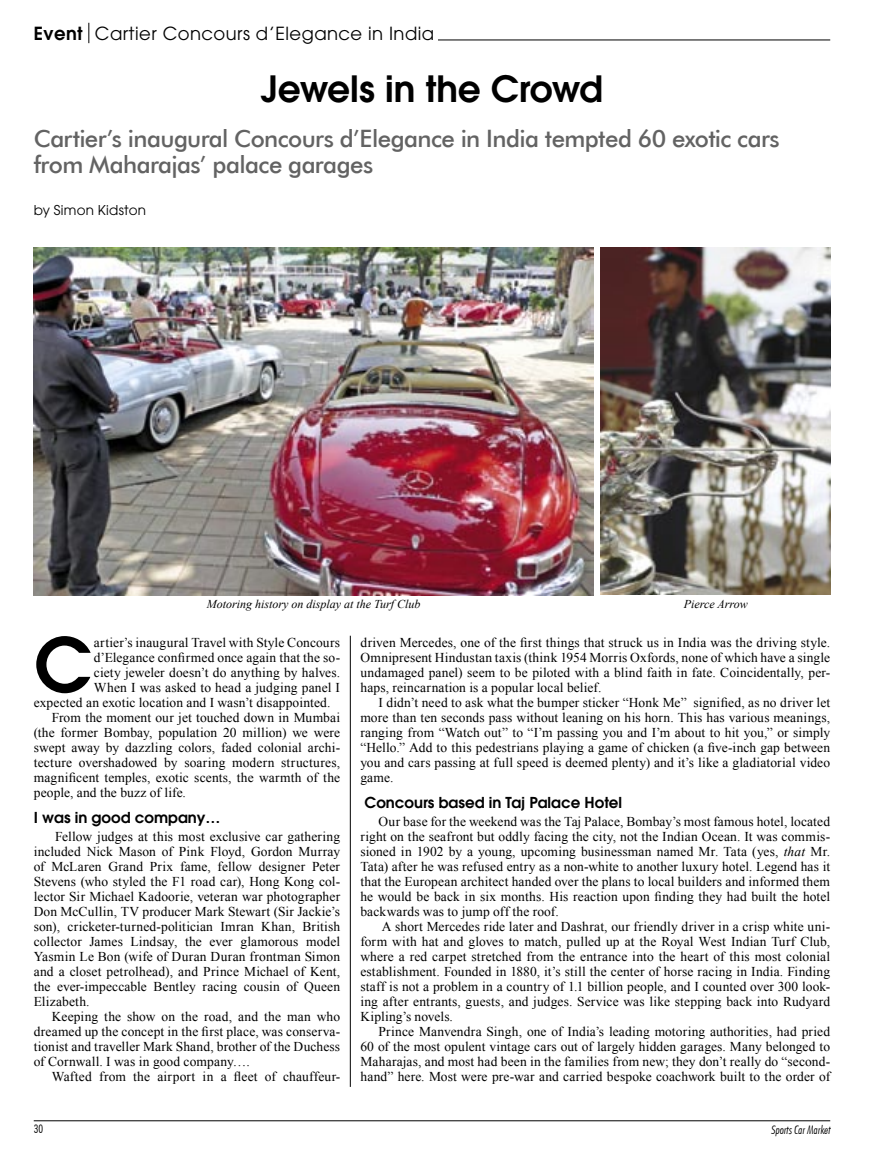
<style>
.page{position:relative;width:891px;height:1161px;background:#fff}
.page>*{position:absolute;margin:0;border:0;box-sizing:border-box;transform-origin:0 0}
.Body_Text{font:600 74.25px "Avant Garde";color:#000}
.t1{font:600 36px "Avant Garde";letter-spacing:-.005em;color:#000}
.Teaser{font:24px/25.5px "Futuri Regular SWFTE";letter-spacing:-.025em;color:#636363}
.t2{font:18px "Avant Garde";letter-spacing:.025em;color:#000}
.Subhead{font:600 15px "Avant Garde";color:#000}
.Body_Text-2{font:13.5px/15px "Times New Roman";letter-spacing:.01em;color:#000;text-align:justify}
.by_line{font:13.5px "Avant Garde";letter-spacing:.02em;color:#000}
.t3{font:italic 12px "Times New Roman";color:#000}
.t4{font:11.85px "Futuri Condensed Light Oblique SWFTE";color:#000}
.t5{font:11.85px "Futuri Condensed Light Regular SWFTE";color:#000}
.s1{font-weight:600}
.s2{font-style:italic}
</style>
<div class="page">
<hr style="left:34px;top:1121px;width:796px;height:1px;background:#000">
<svg style="left:89px;top:23px;width:1px;height:20px"></svg>
<hr style="left:438px;top:40px;width:392px;height:1px;background:#000">
<img style="left:34px;top:248px;width:559px;height:348px">
<img style="left:601px;top:248px;width:229px;height:347px">
<hr style="left:350px;top:636px;width:1px;height:451px;background:#000">
<p class="t2" style="left:34px;top:23px;width:402px"><span class="s1">Event</span> Cartier Concours d’Elegance in India</p>
<p class="t1" style="left:261px;top:65px;width:344px">Jewels in the Crowd</p>
<p class="Teaser" style="left:34px;top:126px;width:748px">Cartier’s inaugural Concours d’Elegance in India tempted 60 exotic cars from Maharajas’ palace garages</p>
<p class="by_line" style="left:34px;top:202px;width:114px">by Simon Kidston</p>
<p class="t3" style="left:207px;top:596px;width:215px">Motoring history on display at the Turf Club</p>
<p class="t3" style="left:684px;top:596px;width:65px">Pierce Arrow</p>
<p class="Body_Text" style="left:34px;top:616px;width:59px">C</p>
<p class="Body_Text-2" style="left:94px;top:635px;width:248px">artier’s inaugural Travel with Style Concours</p>
<p class="Body_Text-2" style="left:94px;top:650px;width:248px">d’Elegance confirmed once again that the so-</p>
<p class="Body_Text-2" style="left:94px;top:665px;width:248px">ciety jeweler doesn’t do anything by halves.</p>
<p class="Body_Text-2" style="left:94px;top:680px;width:248px">When I was asked to head a judging panel I</p>
<p class="Body_Text-2" style="left:34px;top:695px;width:298px">expected an exotic location and I wasn’t disappointed.</p>
<p class="Body_Text-2" style="left:34px;top:710px;width:308px;text-indent:18px">From the moment our jet touched down in Mumbai (the former Bombay, population 20 million) we were swept away by dazzling colors, faded colonial archi&shy;tecture overshadowed by soaring modern structures, magnificent temples, exotic scents, the warmth of the people, and the buzz of life.</p>
<p class="Subhead" style="left:34px;top:808px;width:188px">I was in good company…</p>
<p class="Body_Text-2" style="left:34px;top:829px;width:308px;text-indent:21px">Fellow judges at this most exclusive car gathering included Nick Mason of Pink Floyd, Gordon Murray of McLaren Grand Prix fame, fellow designer Peter Stevens (who styled the F1 road car), Hong Kong col&shy;lector Sir Michael Kadoorie, veteran war photographer Don McCullin, TV producer Mark Stewart (Sir Jackie’s son), cricketer-turned-politician Imran Khan, British collector James Lindsay, the ever glamorous model Yasmin Le Bon (wife of Duran Duran frontman Simon and a closet petrolhead), and Prince Michael of Kent, the ever-impeccable Bentley racing cousin of Queen Elizabeth.</p>
<p class="Body_Text-2" style="left:34px;top:1009px;width:308px;text-indent:18px">Keeping the show on the road, and the man who dreamed up the concept in the first place, was conserva&shy;tionist and traveller Mark Shand, brother of the Duchess of Cornwall. I was in good company….</p>
<p class="Body_Text-2" style="left:52px;top:1069px;width:290px">Wafted from the airport in a fleet of chauffeur-</p>
<p class="Body_Text-2" style="left:360px;top:635px;width:471px">driven Mercedes, one of the first things that struck us in India was the driving style.<br>Omnipresent Hindustan taxis (think 1954 Morris Oxfords, none of which have a single undamaged panel) seem to be piloted with a blind faith in fate. Coincidentally, per&shy;haps, reincarnation is a popular local belief.</p>
<p class="Body_Text-2" style="left:360px;top:695px;width:471px;text-indent:18px">I didn’t need to ask what the bumper sticker “Honk Me” signified, as no driver let more than ten seconds pass without leaning on his horn. This has various meanings, ranging from “Watch out” to “I’m passing you and I’m about to hit you,” or simply “Hello.” Add to this pedestrians playing a game of chicken (a five-inch gap between you and cars passing at full speed is deemed plenty) and it’s like a gladiatorial video game.</p>
<p class="Subhead" style="left:365px;top:793px;width:259px">Concours based in Taj Palace Hotel</p>
<p class="Body_Text-2" style="left:360px;top:814px;width:471px;text-indent:18px">Our base for the weekend was the Taj Palace, Bombay’s most famous hotel, located right on the seafront but oddly facing the city, not the Indian Ocean. It was commis&shy;sioned in 1902 by a young, upcoming businessman named Mr. Tata (yes, <span class="s2">that</span> Mr.<br>Tata) after he was refused entry as a non-white to another luxury hotel. Legend has it that the European architect handed over the plans to local builders and informed them he would be back in six months. His reaction upon finding they had built the hotel backwards was to jump off the roof.</p>
<p class="Body_Text-2" style="left:360px;top:919px;width:471px;text-indent:21px">A short Mercedes ride later and Dashrat, our friendly driver in a crisp white uni&shy;form with hat and gloves to match, pulled up at the Royal West Indian Turf Club, where a red carpet stretched from the entrance into the heart of this most colonial establishment. Founded in 1880, it’s still the center of horse racing in India. Finding staff is not a problem in a country of 1.1 billion people, and I counted over 300 look&shy;ing after entrants, guests, and judges. Service was like stepping back into Rudyard Kipling’s novels.</p>
<p class="Body_Text-2" style="left:360px;top:1024px;width:471px;text-indent:18px">Prince Manvendra Singh, one of India’s leading motoring authorities, had pried 60 of the most opulent vintage cars out of largely hidden garages. Many belonged to Maharajas, and most had been in the families from new; they don’t really do “second&shy;hand” here. Most were pre-war and carried bespoke coachwork built to the order of</p>
<p class="t5" style="left:34px;top:1122px;width:11px">30</p>
<p class="t4" style="left:771px;top:1122px;width:61px">Sports Car Market</p>
</div>
